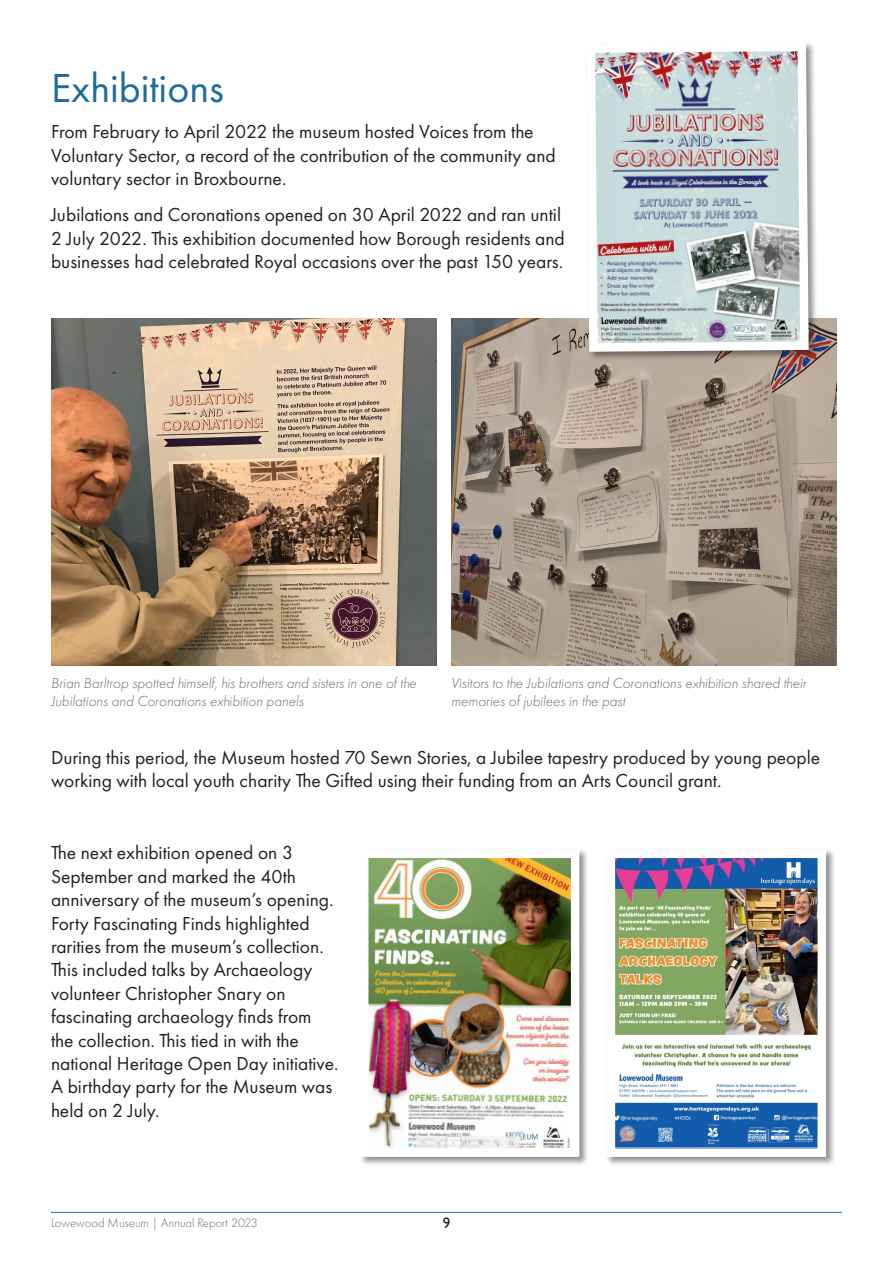
<style>
.page{position:relative;width:893px;height:1263px;background:#fff}
.page>*{position:absolute;margin:0;border:0;box-sizing:border-box;transform-origin:0 0}
.t1{font:42px "Futura PT";color:#1c6e9a}
.t2{font:19.5px/23.4px "Futura PT";color:#231f20}
.t3{font:italic 300 15px/18px "Futura PT";color:#6c6d70}
.t4{font:15px "Gill Sans";color:#231f20}
.t5{font:300 12.75px "Futura PT";color:#6c6d70}
</style>
<div class="page">
<hr style="left:51px;top:1212px;width:791px;height:1px;background:#1c6e9a">
<img style="left:51px;top:318px;width:385px;height:347px">
<img style="left:451px;top:318px;width:385px;height:347px">
<div style="left:585px;top:41px;width:233px;height:321px;background:#231f20;opacity:.5"></div>
<svg style="left:582px;top:41px;width:231px;height:315px"></svg>
<div style="left:359px;top:848px;width:230px;height:318px;background:#231f20;opacity:.5"></div>
<img style="left:369px;top:858px;width:201px;height:290px">
<div style="left:605px;top:848px;width:231px;height:318px;background:#231f20;opacity:.5"></div>
<img style="left:616px;top:858px;width:201px;height:290px">
<p class="t1" style="left:51px;top:63px;width:174px">Exhibitions</p>
<p class="t2" style="left:51px;top:120px;width:506px">From February to April 2022 the museum hosted Voices from the<br>Voluntary Sector, a record of the contribution of the community and voluntary sector in Broxbourne.</p>
<p class="t2" style="left:51px;top:203px;width:515px">Jubilations and Coronations opened on 30 April 2022 and ran until<br>2 July 2022. This exhibition documented how Borough residents and businesses had celebrated Royal occasions over the past 150 years.</p>
<p class="t3" style="left:51px;top:674px;width:367px">Brian Barltrop spotted himself, his brothers and sisters in one of the<br>Jubilations and Coronations exhibition panels</p>
<p class="t3" style="left:451px;top:674px;width:357px">Visitors to the Jubilations and Coronations exhibition shared their memories of jubilees in the past</p>
<p class="t2" style="left:51px;top:745px;width:771px">During this period, the Museum hosted 70 Sewn Stories, a Jubilee tapestry produced by young people working with local youth charity The Gifted using their funding from an Arts Council grant.</p>
<p class="t2" style="left:51px;top:841px;width:289px">The next exhibition opened on 3<br>September and marked the 40th anniversary of the museum’s opening.<br>Forty Fascinating Finds highlighted rarities from the museum’s collection.<br>This included talks by Archaeology volunteer Christopher Snary on fascinating archaeology finds from the collection. This tied in with the national Heritage Open Day initiative.<br>A birthday party for the Museum was held on 2 July.</p>
<p class="t5" style="left:51px;top:1216px;width:208px">Lowewood Museum | Annual Report 2023</p>
<p class="t4" style="left:443px;top:1214px;width:9px">9</p>
</div>
